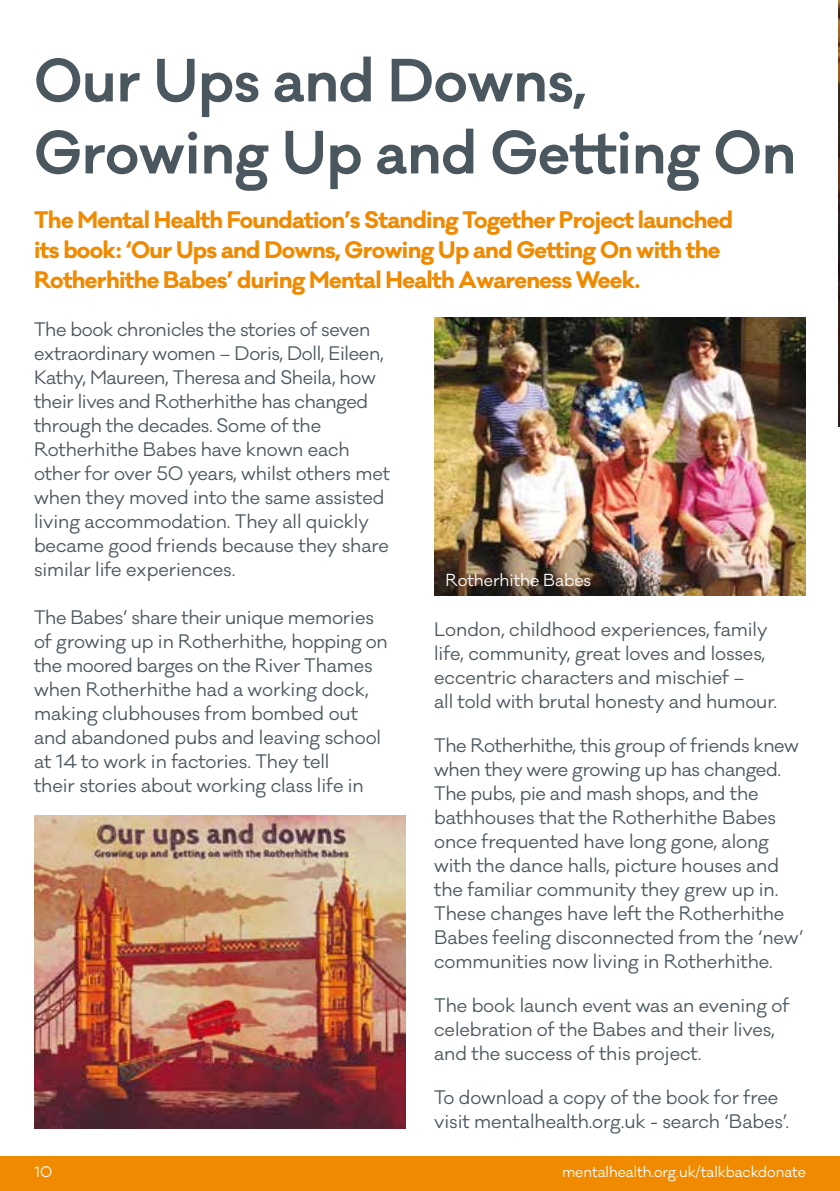
<style>
.page{position:relative;width:840px;height:1191px;background:#fff}
.page>*{position:absolute;margin:0;border:0;box-sizing:border-box;transform-origin:0 0}
.t1{font:600 56px/72px "Galano Classic";letter-spacing:-.005em;color:#4b575f}
.t2{font:700 22px/30px "Galano Classic";letter-spacing:-.03em;color:#f08a00}
.t3{font:18px/24px "Galano Classic";letter-spacing:-.005em;color:#4b575f}
.t4{font:16px "Galano Classic";letter-spacing:-.005em;color:#fff}
.t5{font:14px "Galano Classic";letter-spacing:-.005em;color:#fff}
</style>
<div class="page">
<div style="left:0;top:1157px;width:839px;height:34px;background:#f08a00"></div>
<img style="left:434px;top:317px;width:371px;height:278px">
<img style="left:838px;top:0;width:1px;height:427px">
<img style="left:34px;top:815px;width:371px;height:313px">
<h1 class="t1" style="left:34px;top:45px;width:763px">Our Ups and Downs,<br>Growing Up and Getting On</h1>
<p class="t2" style="left:34px;top:204px;width:700px">The Mental Health Foundation’s Standing Together Project launched its book: ‘Our Ups and Downs, Growing Up and Getting On with the<br>Rotherhithe Babes’ during Mental Health Awareness Week.</p>
<p class="t3" style="left:34px;top:317px;width:357px">The book chronicles the stories of seven extraordinary women – Doris, Doll, Eileen, Kathy, Maureen, Theresa and Sheila, how their lives and Rotherhithe has changed through the decades. Some of the Rotherhithe Babes have known each other for over 50 years, whilst others met when they moved into the same assisted living accommodation. They all quickly became good friends because they share similar life experiences.</p>
<p class="t3" style="left:34px;top:605px;width:355px">The Babes’ share their unique memories of growing up in Rotherhithe, hopping on the moored barges on the River Thames when Rotherhithe had a working dock, making clubhouses from bombed out and abandoned pubs and leaving school at 14 to work in factories. They tell<br>their stories about working class life in</p>
<p class="t4" style="left:445px;top:569px;width:147px">Rotherhithe Babes</p>
<p class="t3" style="left:434px;top:618px;width:344px">London, childhood experiences, family life, community, great loves and losses, eccentric characters and mischief –<br>all told with brutal honesty and humour.</p>
<p class="t3" style="left:434px;top:734px;width:370px">The Rotherhithe, this group of friends knew when they were growing up has changed.<br>The pubs, pie and mash shops, and the bathhouses that the Rotherhithe Babes once frequented have long gone, along with the dance halls, picture houses and the familiar community they grew up in.<br>These changes have left the Rotherhithe Babes feeling disconnected from the ‘new’ communities now living in Rotherhithe.</p>
<p class="t3" style="left:434px;top:994px;width:356px">The book launch event was an evening of celebration of the Babes and their lives, and the success of this project.</p>
<p class="t3" style="left:434px;top:1086px;width:356px">To download a copy of the book for free visit mentalhealth.org.uk - search ‘Babes’.</p>
<p class="t5" style="left:34px;top:1162px;width:20px">10</p>
<p class="t5" style="left:561px;top:1162px;width:245px">mentalhealth.org.uk/talkbackdonate</p>
</div>
